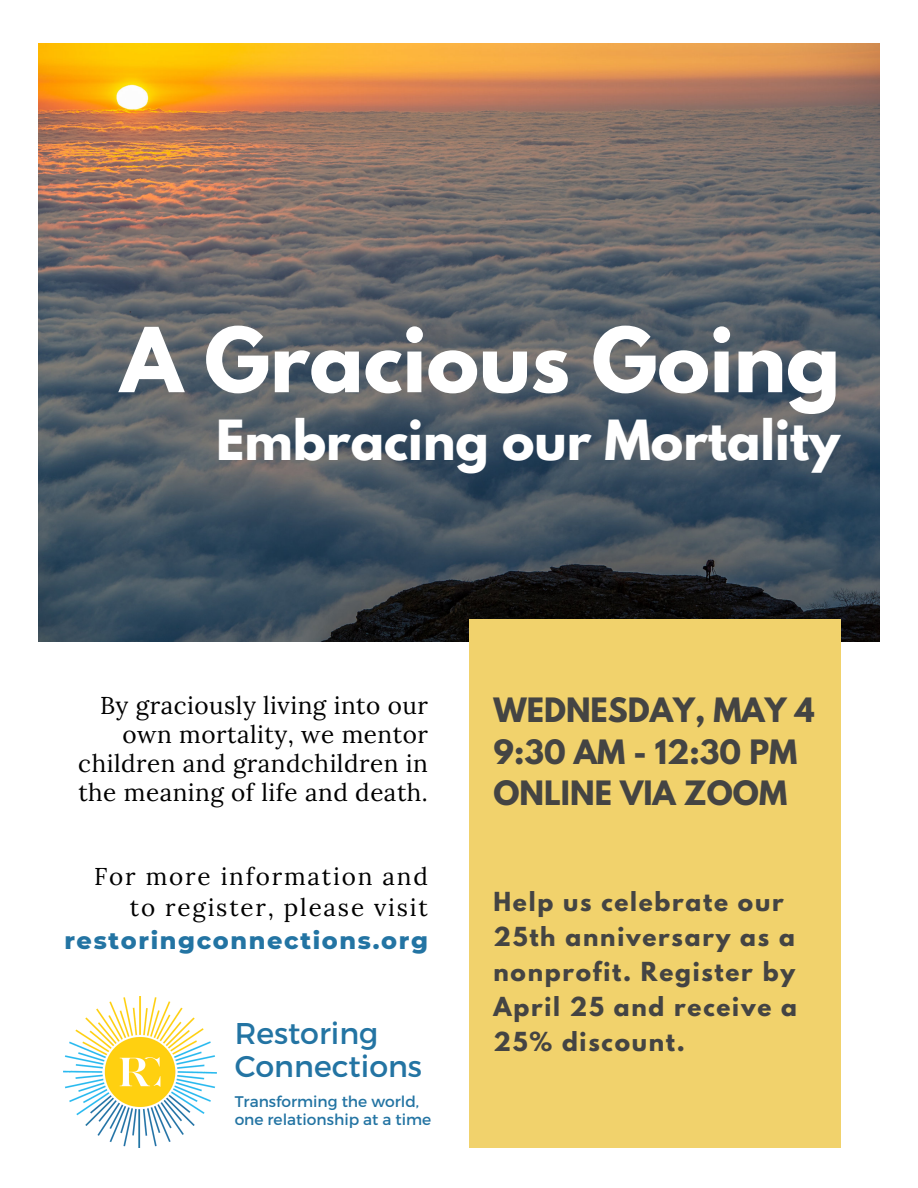
<style>
.page{position:relative;width:918px;height:1188px;background:#fff}
.page>*{position:absolute;margin:0;border:0;box-sizing:border-box;transform-origin:0 0}
.t1{font:700 79.35px "League Spartan";color:#fff}
.t2{font:700 49.05px "League Spartan";color:#fff}
.t3{font:30px "Montserrat";color:#2374a3}
.t4{font:700 29.7px/41.7px "League Spartan";color:#444443}
.t5{font:24.3px/29.2px "Lora";letter-spacing:.02em;color:#000;text-align:right}
.t6{font:24.3px "Lora";letter-spacing:.075em;color:#000}
.t7{font:800 24px "Montserrat";letter-spacing:.07em;color:#2374a3}
.t8{font:700 23.25px/34.8px "League Spartan";letter-spacing:.075em;color:#444443}
.t9{font:15.45px "Montserrat";color:#2374a3}
</style>
<div class="page">
<img style="left:39px;top:43px;width:840px;height:599px">
<div style="left:469px;top:620px;width:371px;height:528px;background:#f1d26c"></div>
<img style="left:63px;top:996px;width:153px;height:152px">
<p class="t1" style="left:120px;top:321px;width:721px">A Gracious Going</p>
<p class="t2" style="left:216px;top:416px;width:626px">Embracing our Mortality</p>
<p class="t5" style="left:78px;top:690px;width:351px">By graciously living into our own mortality, we mentor children and grandchildren in the meaning of life and death.</p>
<p class="t6" style="left:94px;top:860px;width:335px">For more information and</p>
<p class="t6" style="left:130px;top:892px;width:300px">to register, please visit</p>
<p class="t7" style="left:64px;top:926px;width:365px">restoringconnections.org</p>
<p class="t3" style="left:235px;top:1014px;width:145px">Restoring</p>
<p class="t3" style="left:235px;top:1047px;width:189px">Connections</p>
<p class="t9" style="left:235px;top:1091px;width:186px">Transforming the world,</p>
<p class="t9" style="left:235px;top:1109px;width:198px">one relationship at a time</p>
<p class="t4" style="left:494px;top:693px;width:323px">WEDNESDAY, MAY 4<br>9:30 AM - 12:30 PM</p>
<p class="t4" style="left:494px;top:776px;width:295px">ONLINE VIA ZOOM</p>
<p class="t8" style="left:494px;top:888px;width:305px">Help us celebrate our<br>25th anniversary as a nonprofit. Register by<br>April 25 and receive a<br>25% discount.</p>
</div>
